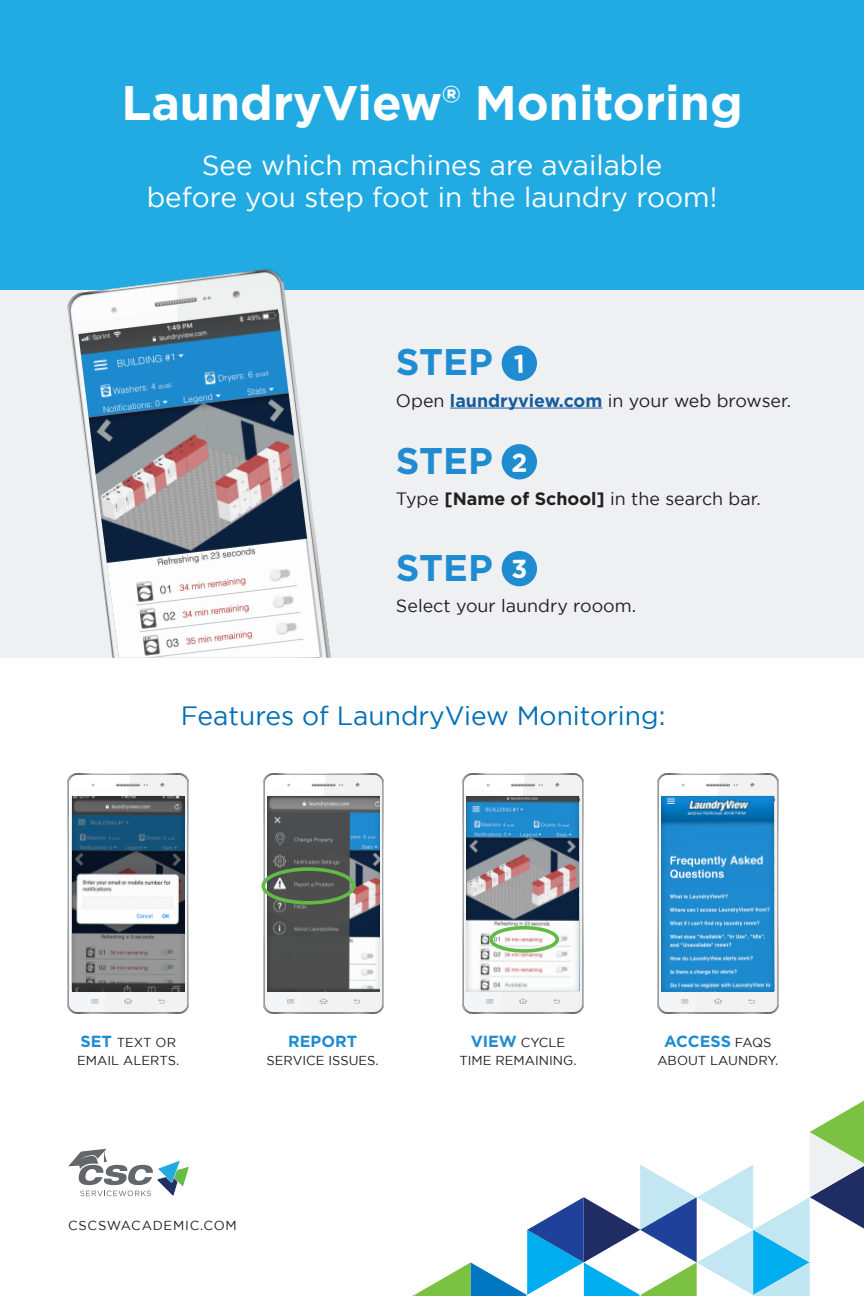
<style>
.page{position:relative;width:864px;height:1296px;background:#fff}
.page>*{position:absolute;margin:0;border:0;box-sizing:border-box;transform-origin:0 0}
.t1{font:700 48.4px "Gotham";color:#fff}
.t2{font:700 37.1px "Gotham";color:#1f8cd1}
.t3{font:27.9px/32.3px "Gotham";color:#fff;text-align:center}
.t4{font:26.4px "Gotham";color:#006fb6}
.t5{font:17.9px "Gotham";color:#231f20}
.Body_Text{font:700 16.1px "Gotham";color:#1f8cd1}
.Body_Text-2{font:13px/18.6px "Gotham";color:#231f20}
.Body_Text-3{font:13px "Gotham";letter-spacing:.06em;color:#231f20}
.s1{font-weight:700;color:#175d9e}
.s2{font-weight:700}
.s3{font-weight:700;font-size:16.1px;color:#1f8cd1}
.s4{font-weight:400;font-size:13px;color:#231f20}
</style>
<div class="page">
<svg style="left:68px;top:1149px;width:121px;height:47px"></svg>
<div style="left:0;top:0;width:864px;height:308px;background:#22abe2"></div>
<div style="left:0;top:290px;width:864px;height:368px;background:#eff0f2"></div>
<img style="left:67px;top:268px;width:264px;height:390px">
<img style="left:78px;top:310px;width:244px;height:348px">
<hr style="left:450px;top:408px;width:152px;height:1px;background:#175d9e">
<div style="left:502px;top:345px;width:35px;height:36px;background:#1f8cd1;border-radius:50%"></div>
<div style="left:502px;top:444px;width:35px;height:36px;background:#1f8cd1;border-radius:50%"></div>
<div style="left:502px;top:551px;width:35px;height:35px;background:#1f8cd1;border-radius:50%"></div>
<img style="left:68px;top:774px;width:121px;height:240px">
<div style="left:71px;top:795px;width:114px;height:197px;background:#231f20;opacity:.25"></div>
<img style="left:463px;top:774px;width:120px;height:240px">
<div style="left:466px;top:795px;width:114px;height:197px;background:#231f20;opacity:.25"></div>
<img style="left:658px;top:774px;width:120px;height:240px">
<div style="left:661px;top:795px;width:114px;height:197px;background:#231f20;opacity:.25"></div>
<img style="left:263px;top:774px;width:121px;height:240px">
<div style="left:267px;top:795px;width:114px;height:197px;background:#231f20;opacity:.25"></div>
<div style="left:262px;top:867px;width:93px;height:38px;border:4px solid #60bb46;border-radius:50%"></div>
<div style="left:489px;top:926px;width:70px;height:27px;border:4px solid #60bb46;border-radius:50%"></div>
<svg style="left:413px;top:1101px;width:451px;height:195px"></svg>
<p class="t1" style="left:121px;top:71px;width:623px">LaundryView® Monitoring</p>
<p class="t3" style="left:147px;top:149px;width:572px">See which machines are available<br>before you step foot in the laundry room!</p>
<p class="t2" style="left:396px;top:338px;width:98px">STEP</p>
<p class="t5" style="left:396px;top:390px;width:397px">Open <span class="s1">laundryview.com</span> in your web browser.</p>
<p class="t2" style="left:396px;top:436px;width:98px">STEP</p>
<p class="t5" style="left:396px;top:489px;width:366px">Type <span class="s2">[Name of School]</span> in the search bar.</p>
<p class="t2" style="left:396px;top:543px;width:98px">STEP</p>
<p class="t5" style="left:396px;top:596px;width:242px">Select your laundry rooom.</p>
<p class="t4" style="left:181px;top:701px;width:486px">Features of LaundryView Monitoring:</p>
<p class="Body_Text-2" style="left:77px;top:1033px;width:103px"><span class="s3">SET</span> TEXT OR<br>EMAIL ALERTS.</p>
<p class="Body_Text" style="left:288px;top:1030px;width:70px">REPORT</p>
<p class="Body_Text-2" style="left:267px;top:1051px;width:114px">SERVICE ISSUES.</p>
<p class="Body_Text-3" style="left:68px;top:1218px;width:170px">CSCSWACADEMIC.COM</p>
<p class="Body_Text-2" style="left:459px;top:1033px;width:119px;text-align:center"><span class="s3">VIEW</span> CYCLE<br>TIME REMAINING.</p>
<p class="Body_Text" style="left:664px;top:1030px;width:109px">ACCESS <span class="s4">FAQS</span></p>
<p class="Body_Text-2" style="left:657px;top:1051px;width:122px">ABOUT LAUNDRY.</p>
</div>
